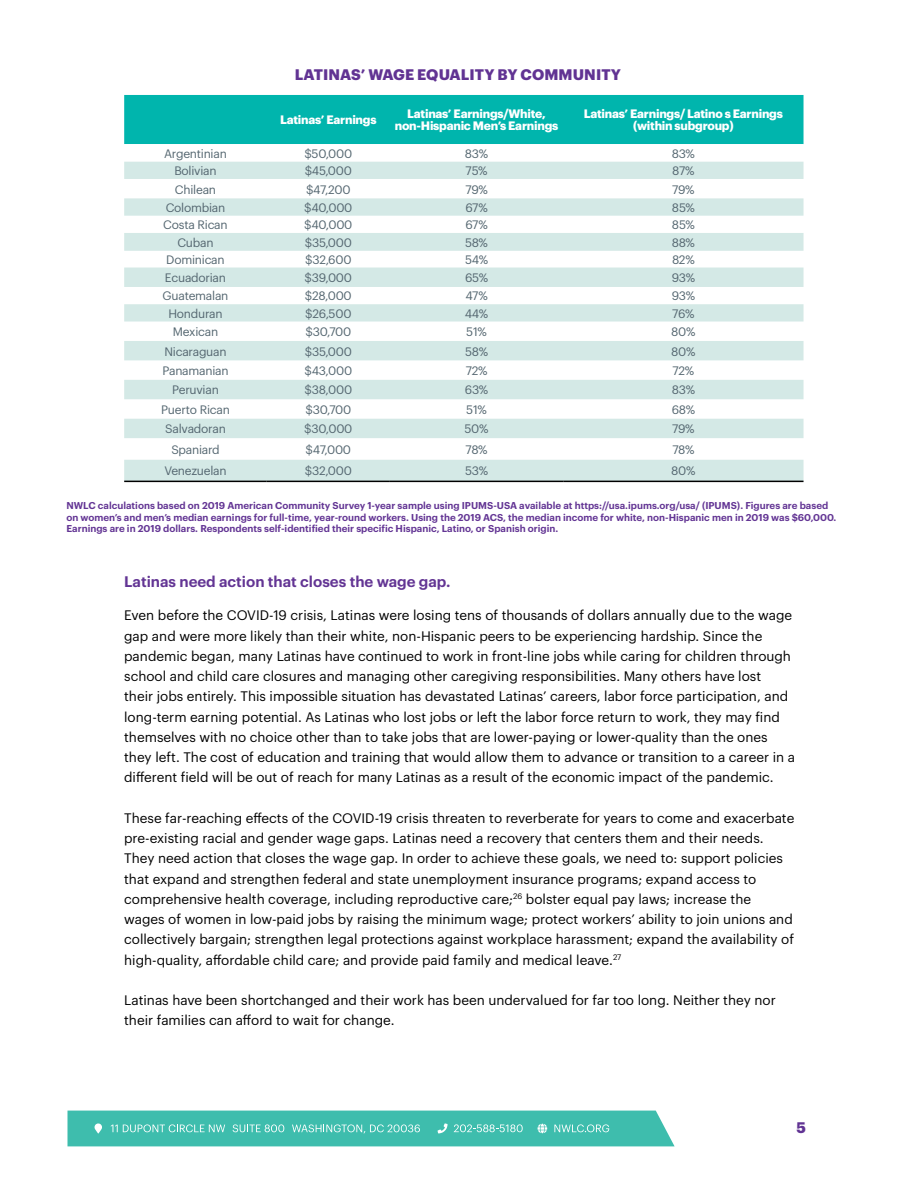
<style>
.page{position:relative;width:918px;height:1188px;background:#fff}
.page>*{position:absolute;margin:0;border:0;box-sizing:border-box;transform-origin:0 0}
.t1{font:600 15px "Graphik";color:#633594}
.t2{font:700 15px "Graphik";letter-spacing:.005em;color:#613393}
.t3{font:13.5px/20.2px "Graphik";color:#000}
.t4{font:12px "Graphik";letter-spacing:-.02em;color:#546670}
.t5{font:700 12px/12px "Graphik";letter-spacing:-.02em;color:#fff;text-align:center}
.t6{font:600 9.75px/11.7px "Graphik";color:#633594}
</style>
<div class="page">
<svg style="left:67px;top:1111px;width:608px;height:35px;background:#4ac1b2"></svg>
<div style="left:124px;top:95px;width:680px;height:49px;background:#00b5ad"></div>
<svg style="left:124px;top:162px;width:680px;height:319px;fill:#d4e9e6"></svg>
<hr style="left:124px;top:481px;width:143px;height:1px;background:#000">
<hr style="left:267px;top:481px;width:123px;height:1px;background:#000">
<hr style="left:390px;top:481px;width:173px;height:1px;background:#000">
<hr style="left:563px;top:481px;width:241px;height:1px;background:#000">
<p class="t2" style="left:295px;top:63px;width:328px">LATINAS’ WAGE EQUALITY BY COMMUNITY</p>
<p class="t5" style="left:280px;top:113px;width:98px">Latinas’ Earnings</p>
<p class="t5" style="left:395px;top:107px;width:165px">Latinas’ Earnings/White, non-Hispanic Men’s Earnings</p>
<p class="t5" style="left:584px;top:107px;width:201px">Latinas’ Earnings/ Latino s Earnings (within subgroup)</p>
<p class="t4" style="left:164px;top:144px;width:64px">Argentinian</p>
<p class="t4" style="left:304px;top:144px;width:49px">$50,000</p>
<p class="t4" style="left:465px;top:144px;width:25px">83%</p>
<p class="t4" style="left:672px;top:144px;width:25px">83%</p>
<p class="t4" style="left:174px;top:162px;width:44px">Bolivian</p>
<p class="t4" style="left:305px;top:162px;width:49px">$45,000</p>
<p class="t4" style="left:466px;top:162px;width:23px">75%</p>
<p class="t4" style="left:672px;top:162px;width:24px">87%</p>
<p class="t4" style="left:175px;top:180px;width:43px">Chilean</p>
<p class="t4" style="left:306px;top:180px;width:46px">$47,200</p>
<p class="t4" style="left:465px;top:180px;width:24px">79%</p>
<p class="t4" style="left:672px;top:180px;width:24px">79%</p>
<p class="t4" style="left:166px;top:199px;width:61px">Colombian</p>
<p class="t4" style="left:304px;top:199px;width:50px">$40,000</p>
<p class="t4" style="left:465px;top:199px;width:24px">67%</p>
<p class="t4" style="left:672px;top:199px;width:24px">85%</p>
<p class="t4" style="left:163px;top:216px;width:66px">Costa Rican</p>
<p class="t4" style="left:304px;top:216px;width:50px">$40,000</p>
<p class="t4" style="left:465px;top:216px;width:24px">67%</p>
<p class="t4" style="left:672px;top:216px;width:24px">85%</p>
<p class="t4" style="left:177px;top:233px;width:38px">Cuban</p>
<p class="t4" style="left:305px;top:233px;width:49px">$35,000</p>
<p class="t4" style="left:465px;top:233px;width:24px">58%</p>
<p class="t4" style="left:672px;top:233px;width:25px">88%</p>
<p class="t4" style="left:166px;top:251px;width:60px">Dominican</p>
<p class="t4" style="left:305px;top:251px;width:48px">$32,600</p>
<p class="t4" style="left:465px;top:251px;width:25px">54%</p>
<p class="t4" style="left:672px;top:251px;width:24px">82%</p>
<p class="t4" style="left:165px;top:269px;width:63px">Ecuadorian</p>
<p class="t4" style="left:305px;top:269px;width:49px">$39,000</p>
<p class="t4" style="left:465px;top:269px;width:25px">65%</p>
<p class="t4" style="left:672px;top:269px;width:25px">93%</p>
<p class="t4" style="left:163px;top:287px;width:67px">Guatemalan</p>
<p class="t4" style="left:305px;top:287px;width:48px">$28,000</p>
<p class="t4" style="left:465px;top:287px;width:24px">47%</p>
<p class="t4" style="left:672px;top:287px;width:25px">93%</p>
<p class="t4" style="left:168px;top:304px;width:56px">Honduran</p>
<p class="t4" style="left:305px;top:304px;width:48px">$26,500</p>
<p class="t4" style="left:465px;top:304px;width:25px">44%</p>
<p class="t4" style="left:672px;top:304px;width:24px">76%</p>
<p class="t4" style="left:173px;top:323px;width:47px">Mexican</p>
<p class="t4" style="left:305px;top:323px;width:47px">$30,700</p>
<p class="t4" style="left:466px;top:323px;width:22px">51%</p>
<p class="t4" style="left:671px;top:323px;width:26px">80%</p>
<p class="t4" style="left:164px;top:342px;width:64px">Nicaraguan</p>
<p class="t4" style="left:305px;top:342px;width:49px">$35,000</p>
<p class="t4" style="left:465px;top:342px;width:24px">58%</p>
<p class="t4" style="left:671px;top:342px;width:26px">80%</p>
<p class="t4" style="left:162px;top:362px;width:68px">Panamanian</p>
<p class="t4" style="left:305px;top:362px;width:49px">$43,000</p>
<p class="t4" style="left:466px;top:362px;width:23px">72%</p>
<p class="t4" style="left:672px;top:362px;width:23px">72%</p>
<p class="t4" style="left:172px;top:381px;width:48px">Peruvian</p>
<p class="t4" style="left:305px;top:381px;width:49px">$38,000</p>
<p class="t4" style="left:465px;top:381px;width:25px">63%</p>
<p class="t4" style="left:672px;top:381px;width:25px">83%</p>
<p class="t4" style="left:161px;top:400px;width:70px">Puerto Rican</p>
<p class="t4" style="left:305px;top:400px;width:47px">$30,700</p>
<p class="t4" style="left:466px;top:400px;width:22px">51%</p>
<p class="t4" style="left:672px;top:400px;width:25px">68%</p>
<p class="t4" style="left:165px;top:420px;width:62px">Salvadoran</p>
<p class="t4" style="left:304px;top:420px;width:50px">$30,000</p>
<p class="t4" style="left:465px;top:420px;width:26px">50%</p>
<p class="t4" style="left:672px;top:420px;width:24px">79%</p>
<p class="t4" style="left:171px;top:440px;width:50px">Spaniard</p>
<p class="t4" style="left:306px;top:440px;width:47px">$47,000</p>
<p class="t4" style="left:466px;top:440px;width:24px">78%</p>
<p class="t4" style="left:672px;top:440px;width:24px">78%</p>
<p class="t4" style="left:164px;top:462px;width:64px">Venezuelan</p>
<p class="t4" style="left:305px;top:462px;width:49px">$32,000</p>
<p class="t4" style="left:465px;top:462px;width:25px">53%</p>
<p class="t4" style="left:671px;top:462px;width:26px">80%</p>
<p class="t6" style="left:66px;top:499px;width:771px">NWLC calculations based on 2019 American Community Survey 1-year sample using IPUMS-USA available at https://usa.ipums.org/usa/ (IPUMS). Figures are based on women’s and men’s median earnings for full-time, year-round workers. Using the 2019 ACS, the median income for white, non-Hispanic men in 2019 was $60,000.<br>Earnings are in 2019 dollars. Respondents self-identified their specific Hispanic, Latino, or Spanish origin.</p>
<p class="t1" style="left:124px;top:570px;width:328px">Latinas need action that closes the wage gap.</p>
<p class="t3" style="left:124px;top:604px;width:672px">Even before the COVID-19 crisis, Latinas were losing tens of thousands of dollars annually due to the wage gap and were more likely than their white, non-Hispanic peers to be experiencing hardship. Since the pandemic began, many Latinas have continued to work in front-line jobs while caring for children through school and child care closures and managing other caregiving responsibilities. Many others have lost<br>their jobs entirely. This impossible situation has devastated Latinas’ careers, labor force participation, and long-term earning potential. As Latinas who lost jobs or left the labor force return to work, they may find themselves with no choice other than to take jobs that are lower-paying or lower-quality than the ones they left. The cost of education and training that would allow them to advance or transition to a career in a different field will be out of reach for many Latinas as a result of the economic impact of the pandemic.</p>
<p class="t3" style="left:124px;top:807px;width:672px">These far-reaching effects of the COVID-19 crisis threaten to reverberate for years to come and exacerbate pre-existing racial and gender wage gaps. Latinas need a recovery that centers them and their needs.<br>They need action that closes the wage gap. In order to achieve these goals, we need to: support policies that expand and strengthen federal and state unemployment insurance programs; expand access to comprehensive health coverage, including reproductive care;<sup>26</sup> bolster equal pay laws; increase the wages of women in low-paid jobs by raising the minimum wage; protect workers’ ability to join unions and collectively bargain; strengthen legal protections against workplace harassment; expand the availability of high-quality, affordable child care; and provide paid family and medical leave.<sup>27</sup></p>
<p class="t3" style="left:124px;top:989px;width:653px">Latinas have been shortchanged and their work has been undervalued for far too long. Neither they nor their families can afford to wait for change.</p>
<p class="t2" style="left:797px;top:1116px;width:11px">5</p>
</div>
